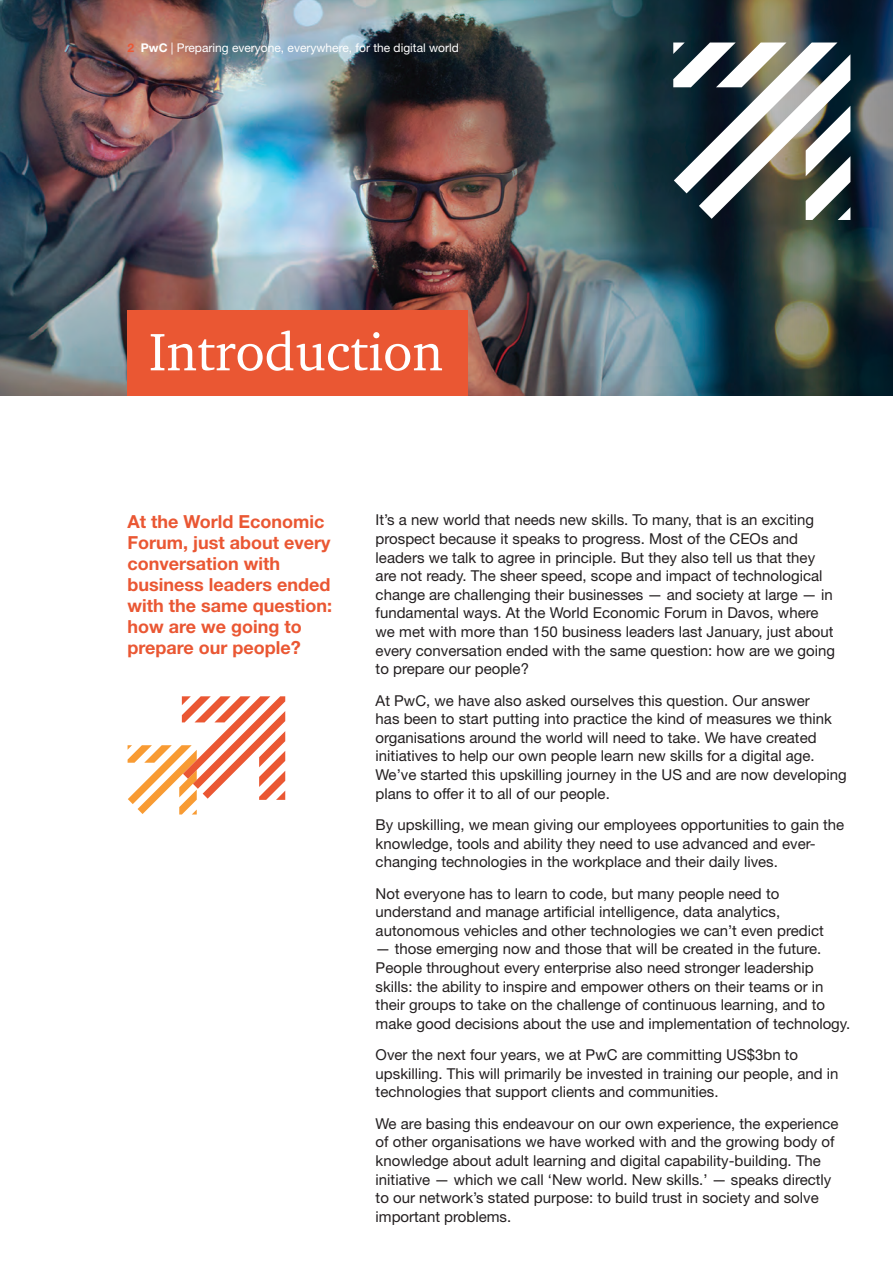
<style>
.page{position:relative;width:893px;height:1263px;background:#fff}
.page>*{position:absolute;margin:0;border:0;box-sizing:border-box;transform-origin:0 0}
.t1{font:54px "Charter ITC";color:#fff}
.t2{font:700 18px/21px "Helvetica Neue";color:#ea5733}
.t3{font:15px/18.6px "Helvetica Neue";color:#231f20}
.t4{font:12px "Helvetica Neue";color:#fff}
.s1{font-weight:700;color:#ea5733}
.s2{font-weight:700}
</style>
<div class="page">
<img style="left:0;top:0;width:595px;height:396px">
<div style="left:128px;top:311px;width:340px;height:85px;background:#ea5733"></div>
<svg style="left:128px;top:696px;width:157px;height:118px"></svg>
<img style="left:595px;top:0;width:298px;height:396px">
<svg style="left:673px;top:43px;width:177px;height:177px"></svg>
<p class="t4" style="left:128px;top:41px;width:333px"><span class="s1">2</span> <span class="s2">PwC</span> | Preparing everyone, everywhere, for the digital world</p>
<h1 class="t1" style="left:149px;top:318px;width:296px">Introduction</h1>
<p class="t2" style="left:128px;top:510px;width:206px">At the World Economic<br>Forum, just about every conversation with business leaders ended with the same question: how are we going to prepare our people?</p>
<p class="t3" style="left:376px;top:511px;width:461px">It’s a new world that needs new skills. To many, that is an exciting prospect because it speaks to progress. Most of the CEOs and leaders we talk to agree in principle. But they also tell us that they are not ready. The sheer speed, scope and impact of technological change are challenging their businesses — and society at large — in fundamental ways. At the World Economic Forum in Davos, where we met with more than 150 business leaders last January, just about every conversation ended with the same question: how are we going to prepare our people?</p>
<p class="t3" style="left:376px;top:691px;width:473px">At PwC, we have also asked ourselves this question. Our answer<br>has been to start putting into practice the kind of measures we think organisations around the world will need to take. We have created initiatives to help our own people learn new skills for a digital age.<br>We’ve started this upskilling journey in the US and are now developing plans to offer it to all of our people.</p>
<p class="t3" style="left:376px;top:815px;width:470px">By upskilling, we mean giving our employees opportunities to gain the knowledge, tools and ability they need to use advanced and ever&shy;changing technologies in the workplace and their daily lives.</p>
<p class="t3" style="left:376px;top:884px;width:450px">Not everyone has to learn to code, but many people need to understand and manage artificial intelligence, data analytics, autonomous vehicles and other technologies we can’t even predict</p>
<p class="t3" style="left:376px;top:939px;width:476px">— those emerging now and those that will be created in the future.<br>People throughout every enterprise also need stronger leadership skills: the ability to inspire and empower others on their teams or in their groups to take on the challenge of continuous learning, and to make good decisions about the use and implementation of technology.</p>
<p class="t3" style="left:376px;top:1045px;width:464px">Over the next four years, we at PwC are committing US$3bn to upskilling. This will primarily be invested in training our people, and in technologies that support clients and communities.</p>
<p class="t3" style="left:376px;top:1114px;width:464px">We are basing this endeavour on our own experience, the experience of other organisations we have worked with and the growing body of knowledge about adult learning and digital capability-building. The initiative — which we call ‘New world. New skills.’ — speaks directly to our network’s stated purpose: to build trust in society and solve important problems.</p>
</div>
